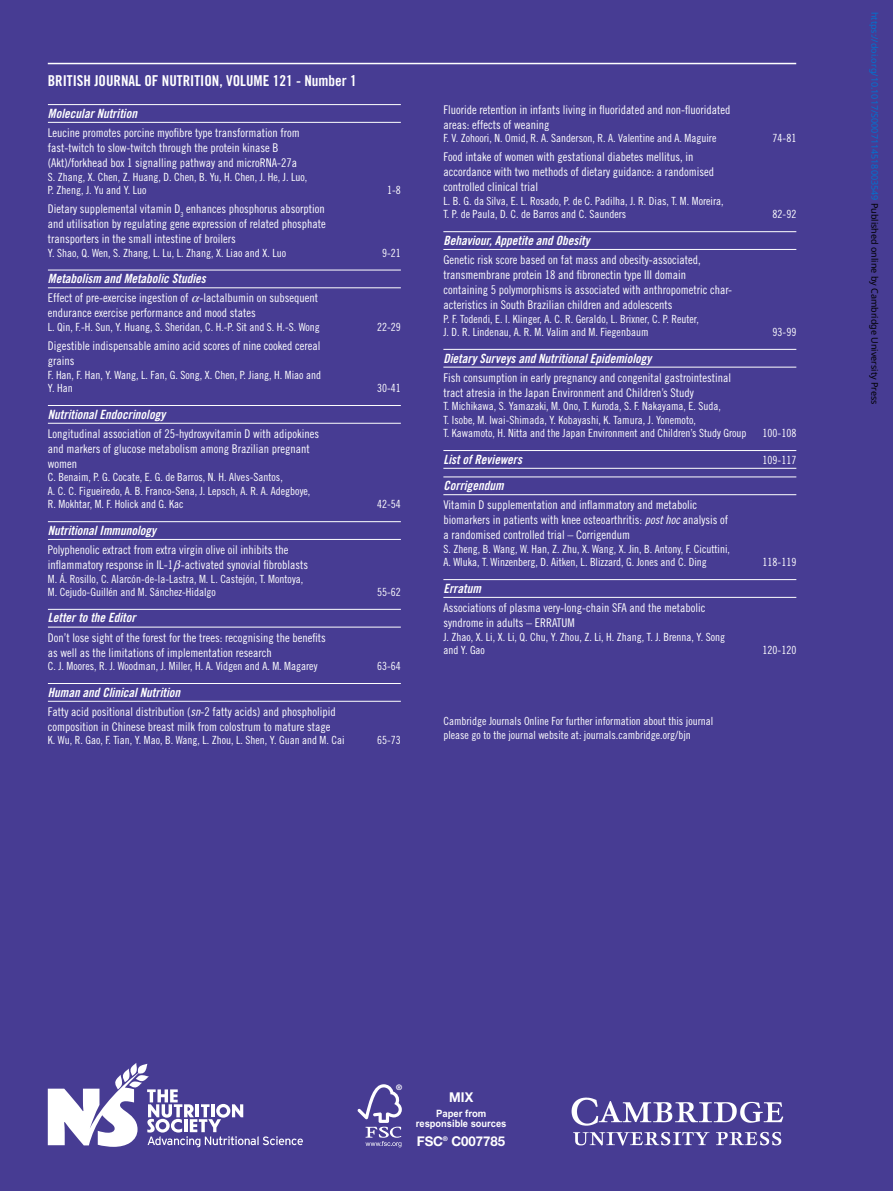
<style>
.page{position:relative;width:893px;height:1191px;background:#fff}
.page>*{position:absolute;margin:0;border:0;box-sizing:border-box;transform-origin:0 0}
.t1{font:15px "Trade Gothic Bold Cond Twenty";color:#fff}
.t2{font:700 13.5px "Helvetica Neue";color:#fff}
.t3{font:700 13.5px "Helvetica Neue";color:#fff;scale:.95 1}
.t4{font:12.75px "Trade Gothic Bold Cond Twenty Obl";color:#fff}
.t5{font:12px/15px "Trade Gothic Cond Eighteen";color:#fff}
.t6{font:11.25px/13.5px "Trade Gothic Cond Eighteen";color:#fff}
.t7{font:700 10.2px "Arial";color:#fff;scale:.91 1}
.t8{font:700 10.05px "Arial";color:#fff;scale:.95 1}
.t9{font:9px "Noto Sans";color:#0172cf}
.t10{font:700 7.65px "Helvetica Neue";color:#fff}
.s1{font-family:"Trade Gothic Cond Eighteen Obl"}
.s2{color:#000}
.s3{font-size:13.35px}
</style>
<div class="page">
<div style="left:0;top:0;width:893px;height:1190px;background:#473c93"></div>
<hr style="left:48px;top:63px;width:748px;height:1px;background:#fff">
<img style="left:571px;top:1097px;width:212px;height:49px">
<hr style="left:48px;top:104px;width:353px;height:1px;background:#fff">
<hr style="left:48px;top:122px;width:353px;height:1px;background:#fff">
<hr style="left:48px;top:270px;width:353px;height:1px;background:#fff">
<hr style="left:48px;top:287px;width:353px;height:1px;background:#fff">
<hr style="left:48px;top:405px;width:353px;height:1px;background:#fff">
<hr style="left:48px;top:423px;width:353px;height:1px;background:#fff">
<hr style="left:48px;top:521px;width:353px;height:1px;background:#fff">
<hr style="left:48px;top:539px;width:353px;height:1px;background:#fff">
<hr style="left:48px;top:609px;width:353px;height:1px;background:#fff">
<hr style="left:48px;top:626px;width:353px;height:1px;background:#fff">
<hr style="left:48px;top:683px;width:353px;height:1px;background:#fff">
<hr style="left:48px;top:701px;width:353px;height:1px;background:#fff">
<hr style="left:443px;top:231px;width:353px;height:1px;background:#fff">
<hr style="left:443px;top:249px;width:353px;height:1px;background:#fff">
<hr style="left:443px;top:349px;width:353px;height:1px;background:#fff">
<hr style="left:443px;top:367px;width:353px;height:1px;background:#fff">
<hr style="left:443px;top:450px;width:353px;height:1px;background:#fff">
<hr style="left:443px;top:468px;width:353px;height:1px;background:#fff">
<hr style="left:443px;top:476px;width:353px;height:1px;background:#fff">
<hr style="left:443px;top:494px;width:353px;height:1px;background:#fff">
<hr style="left:443px;top:579px;width:353px;height:1px;background:#fff">
<hr style="left:443px;top:597px;width:353px;height:1px;background:#fff">
<svg style="left:358px;top:1084px;width:44px;height:63px"></svg>
<svg style="left:48px;top:1063px;width:255px;height:84px"></svg>
<p class="t1" style="left:48px;top:71px;width:311px">BRITISH JOURNAL OF NUTRITION, VOLUME 121 - Number 1</p>
<p class="t4" style="left:48px;top:105px;width:91px">Molecular Nutrition</p>
<p class="t5" style="left:48px;top:125px;width:253px">Leucine promotes porcine myofibre type transformation from fast-twitch to slow-twitch through the protein kinase B (Akt)/forkhead box 1 signalling pathway and microRNA-27a</p>
<p class="t6" style="left:48px;top:170px;width:261px">S. Zhang, X. Chen, Z. Huang, D. Chen, B. Yu, H. Chen, J. He, J. Luo,<br>P. Zheng, J. Yu and Y. Luo</p>
<p class="t6" style="left:387px;top:183px;width:15px">1-8</p>
<p class="t5" style="left:48px;top:201px;width:279px;text-align:justify">Dietary supplemental vitamin D<sub>3</sub> enhances phosphorus absorption and utilisation by regulating gene expression of related phosphate transporters in the small intestine of broilers</p>
<p class="t6" style="left:48px;top:246px;width:240px">Y. Shao, Q. Wen, S. Zhang, L. Lu, L. Zhang, X. Liao and X. Luo</p>
<p class="t6" style="left:382px;top:246px;width:20px">9-21</p>
<p class="t4" style="left:48px;top:271px;width:159px">Metabolism and Metabolic Studies</p>
<p class="t5" style="left:48px;top:290px;width:272px">Effect of pre-exercise ingestion of -lactalbumin on subsequent endurance exercise performance and mood states</p>
<p class="t6" style="left:48px;top:320px;width:273px">L. Qin, F.-H. Sun, Y. Huang, S. Sheridan, C. H.-P. Sit and S. H.-S. Wong</p>
<p class="t6" style="left:377px;top:320px;width:25px">22-29</p>
<p class="t5" style="left:48px;top:338px;width:274px">Digestible indispensable amino acid scores of nine cooked cereal grains</p>
<p class="t6" style="left:48px;top:368px;width:275px">F. Han, F. Han, Y. Wang, L. Fan, G. Song, X. Chen, P. Jiang, H. Miao and<br>Y. Han</p>
<p class="t6" style="left:377px;top:381px;width:25px">30-41</p>
<p class="t4" style="left:48px;top:406px;width:119px">Nutritional Endocrinology</p>
<p class="t5" style="left:48px;top:426px;width:273px">Longitudinal association of 25-hydroxyvitamin D with adipokines and markers of glucose metabolism among Brazilian pregnant women</p>
<p class="t6" style="left:48px;top:470px;width:264px">C. Benaim, P. G. Cocate, E. G. de Barros, N. H. Alves-Santos,<br>A. C. C. Figueiredo, A. B. Franco-Sena, J. Lepsch, A. R. A. Adegboye,<br>R. Mokhtar, M. F. Holick and G. Kac</p>
<p class="t4" style="left:48px;top:522px;width:110px">Nutritional Immunology</p>
<p class="t5" style="left:48px;top:542px;width:262px">Polyphenolic extract from extra virgin olive oil inhibits the inflammatory response in IL-1 -activated synovial fibroblasts</p>
<p class="t6" style="left:48px;top:571px;width:257px">M. Á. Rosillo, C. Alarcón-de-la-Lastra, M. L. Castejón, T. Montoya,<br>M. Cejudo-Guillén and M. Sánchez-Hidalgo</p>
<p class="t6" style="left:377px;top:497px;width:25px">42-54</p>
<p class="t6" style="left:377px;top:585px;width:25px">55-62</p>
<p class="t4" style="left:48px;top:610px;width:89px">Letter to the Editor</p>
<p class="t5" style="left:48px;top:630px;width:279px">Don’t lose sight of the forest for the trees: recognising the benefits as well as the limitations of implementation research</p>
<p class="t6" style="left:48px;top:659px;width:271px">C. J. Moores, R. J. Woodman, J. Miller, H. A. Vidgen and A. M. Magarey</p>
<p class="t6" style="left:377px;top:659px;width:25px">63-64</p>
<p class="t4" style="left:48px;top:684px;width:134px">Human and Clinical Nutrition</p>
<p class="t5" style="left:48px;top:704px;width:289px">Fatty acid positional distribution (<span class="s1">sn</span>-2 fatty acids) and phospholipid composition in Chinese breast milk from colostrum to mature stage</p>
<p class="t6" style="left:48px;top:733px;width:298px">K. Wu, R. Gao, F. Tian, Y. Mao, B. Wang, L. Zhou, L. Shen, Y. Guan and M. Cai</p>
<p class="t6" style="left:377px;top:733px;width:25px">65-73</p>
<p class="t5" style="left:443px;top:102px;width:289px">Fluoride retention in infants living in fluoridated and non-fluoridated areas: effects of weaning</p>
<p class="t6" style="left:443px;top:131px;width:274px">F. V. Zohoori, N. Omid, R. A. Sanderson, R. A. Valentine and A. Maguire</p>
<p class="t6" style="left:773px;top:131px;width:25px">74-81</p>
<p class="t5" style="left:443px;top:149px;width:272px">Food intake of women with gestational diabetes mellitus, in accordance with two methods of dietary guidance: a randomised controlled clinical trial</p>
<p class="t6" style="left:443px;top:194px;width:282px">L. B. G. da Silva, E. L. Rosado, P. de C. Padilha, J. R. Dias, T. M. Moreira,<br>T. P. de Paula, D. C. de Barros and C. Saunders</p>
<p class="t6" style="left:773px;top:207px;width:25px">82-92</p>
<p class="t4" style="left:443px;top:232px;width:148px">Behaviour, Appetite and Obesity</p>
<p class="t5" style="left:443px;top:252px;width:290px">Genetic risk score based on fat mass and obesity-associated, transmembrane protein 18 and fibronectin type III domain containing 5 polymorphisms is associated with anthropometric char&shy;acteristics in South Brazilian children and adolescents</p>
<p class="t6" style="left:443px;top:312px;width:257px">P. F. Todendi, E. I. Klinger, A. C. R. Geraldo, L. Brixner, C. P. Reuter,<br>J. D. R. Lindenau, A. R. M. Valim and M. Fiegenbaum</p>
<p class="t4" style="left:443px;top:350px;width:210px">Dietary Surveys and Nutritional Epidemiology</p>
<p class="t5" style="left:443px;top:370px;width:289px">Fish consumption in early pregnancy and congenital gastrointestinal tract atresia in the Japan Environment and Children’s Study</p>
<p class="t6" style="left:443px;top:399px;width:305px">T. Michikawa, S. Yamazaki, M. Ono, T. Kuroda, S. F. Nakayama, E. Suda,<br>T. Isobe, M. Iwai-Shimada, Y. Kobayashi, K. Tamura, J. Yonemoto,<br>T. Kawamoto, H. Nitta and the Japan Environment and Children’s Study Group</p>
<p class="t6" style="left:773px;top:325px;width:25px">93-99</p>
<p class="t6" style="left:763px;top:426px;width:35px">100-108</p>
<p class="t4" style="left:443px;top:451px;width:80px">List of Reviewers</p>
<p class="t6" style="left:763px;top:453px;width:35px">109-117</p>
<p class="t4" style="left:443px;top:478px;width:62px">Corrigendum</p>
<p class="t5" style="left:443px;top:497px;width:286px">Vitamin D supplementation and inflammatory and metabolic biomarkers in patients with knee osteoarthritis: <span class="s1">post hoc</span> analysis of a randomised controlled trial – Corrigendum</p>
<p class="t6" style="left:443px;top:542px;width:288px">S. Zheng, B. Wang, W. Han, Z. Zhu, X. Wang, X. Jin, B. Antony, F. Cicuttini,<br>A. Wluka, T. Winzenberg, D. Aitken, L. Blizzard, G. Jones and C. Ding</p>
<p class="t6" style="left:763px;top:555px;width:35px">118-119</p>
<p class="t4" style="left:443px;top:580px;width:39px">Erratum</p>
<p class="t5" style="left:443px;top:600px;width:264px">Associations of plasma very-long-chain SFA and the metabolic syndrome in adults – ERRATUM</p>
<p class="t6" style="left:443px;top:629px;width:283px">J. Zhao, X. Li, X. Li, Q. Chu, Y. Zhou, Z. Li, H. Zhang, T. J. Brenna, Y. Song and Y. Gao</p>
<p class="t6" style="left:443px;top:714px;width:271px">Cambridge Journals Online For further information about this journal please go to the journal website at: journals.cambridge.org/bjn</p>
<p class="t6" style="left:763px;top:643px;width:35px">120-120</p>
<p class="t9" style="left:881px;top:12px;width:394px;rotate:90deg">https://doi.org/10.1017/S0007114518003549 <span class="s2">Published online by Cambridge University Press</span></p>
<p class="t10" style="left:396px;top:1082px;width:8px">®</p>
<p class="t3" style="left:449px;top:1089px;width:27px">MIX</p>
<p class="t8" style="left:436px;top:1107px;width:54px">Paper from</p>
<p class="t7" style="left:416px;top:1117px;width:101px">responsible sources</p>
<p class="t2" style="left:417px;top:1133px;width:90px"><span class="s3">FSC</span><sup>®</sup> C007785</p>
</div>
